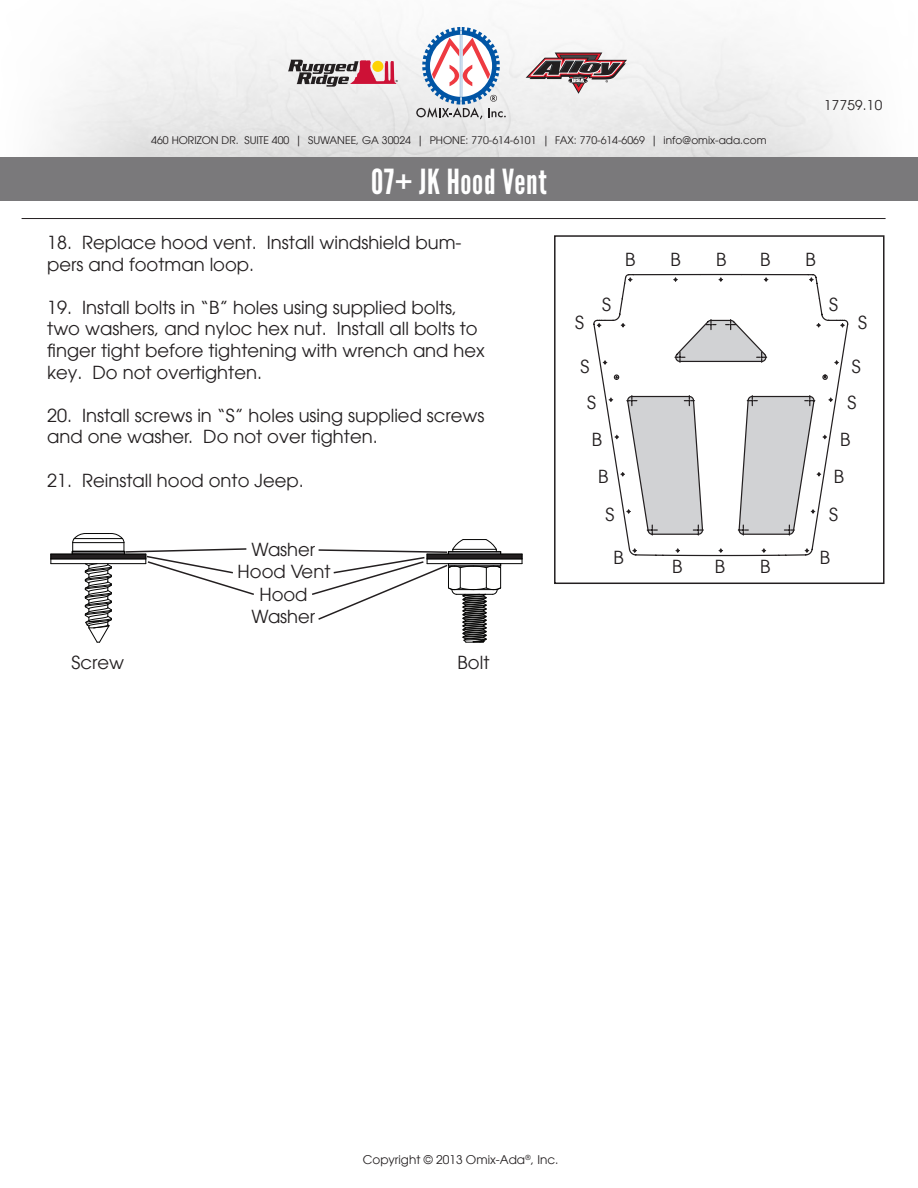
<style>
.page{position:relative;width:918px;height:1188px;background:#fff}
.page>*{position:absolute;margin:0;border:0;box-sizing:border-box;transform-origin:0 0}
.t1{font:34.5px "League Gothic";letter-spacing:.02em;color:#fff}
.t2{font:18px/21.6px "Avant Garde LT";color:#231f20}
.t3{font:13.5px "Avant Garde LT";letter-spacing:.02em;color:#231f20}
.t4{font:12px "Avant Garde LT";color:#231f20}
.t5{font:10.5px "Avant Garde LT";color:#231f20}
</style>
<div class="page">
<svg style="left:416px;top:27px;width:90px;height:92px"></svg>
<svg style="left:526px;top:53px;width:101px;height:41px"></svg>
<svg style="left:288px;top:60px;width:110px;height:27px"></svg>
<div style="left:1px;top:157px;width:917px;height:44px;background:#7a797b"></div>
<hr style="left:22px;top:218px;width:864px;height:1px;background:#231f20">
<svg style="left:593px;top:274px;width:256px;height:283px"></svg>
<div style="left:554px;top:235px;width:331px;height:349px;border:2px solid #231f20"></div>
<div style="left:51px;top:554px;width:95px;height:5px;background:#231f20"></div>
<div style="left:51px;top:554px;width:95px;height:5px;border:1px solid #231f20"></div>
<div style="left:427px;top:554px;width:95px;height:5px;background:#231f20"></div>
<div style="left:427px;top:554px;width:95px;height:5px;border:1px solid #231f20"></div>
<hr style="left:427px;top:563px;width:95px;height:1px;background:#050504">
<hr style="left:427px;top:559px;width:95px;height:1px;background:#050504">
<hr style="left:427px;top:554px;width:95px;height:1px;background:#050504">
<hr style="left:51px;top:559px;width:95px;height:1px;background:#050504">
<hr style="left:51px;top:554px;width:95px;height:1px;background:#050504">
<hr style="left:51px;top:563px;width:95px;height:1px;background:#050504">
<svg style="left:72px;top:533px;width:182px;height:110px"></svg>
<svg style="left:312px;top:539px;width:190px;height:104px"></svg>
<p class="t5" style="left:151px;top:134px;width:617px">460 HORIZON DR. SUITE 400 | SUWANEE, GA 30024 | PHONE: 770-614-6101 | FAX: 770-614-6069 | info@omix-ada.com</p>
<p class="t1" style="left:371px;top:162px;width:177px">07+ JK Hood Vent</p>
<p class="t3" style="left:824px;top:97px;width:59px">17759.10</p>
<p class="t2" style="left:47px;top:232px;width:416px">18. Replace hood vent. Install windshield bum&shy;pers and footman loop.</p>
<p class="t2" style="left:47px;top:296px;width:439px">19. Install bolts in “B” holes using supplied bolts, two washers, and nyloc hex nut. Install all bolts to finger tight before tightening with wrench and hex key. Do not overtighten.</p>
<p class="t2" style="left:47px;top:404px;width:439px">20. Install screws in “S” holes using supplied screws and one washer. Do not over tighten.</p>
<p class="t2" style="left:47px;top:469px;width:258px">21. Reinstall hood onto Jeep.</p>
<p class="t2" style="left:71px;top:652px;width:54px">Screw</p>
<p class="t2" style="left:252px;top:538px;width:65px">Washer</p>
<p class="t2" style="left:259px;top:583px;width:50px">Hood</p>
<p class="t2" style="left:238px;top:561px;width:94px">Hood Vent</p>
<p class="t2" style="left:252px;top:606px;width:65px">Washer</p>
<p class="t2" style="left:458px;top:652px;width:33px">Bolt</p>
<p class="t2" style="left:625px;top:249px;width:12px">B</p>
<p class="t2" style="left:671px;top:249px;width:12px">B</p>
<p class="t2" style="left:716px;top:249px;width:12px">B</p>
<p class="t2" style="left:760px;top:249px;width:12px">B</p>
<p class="t2" style="left:806px;top:249px;width:12px">B</p>
<p class="t2" style="left:602px;top:293px;width:10px">S</p>
<p class="t2" style="left:829px;top:293px;width:10px">S</p>
<p class="t2" style="left:575px;top:312px;width:10px">S</p>
<p class="t2" style="left:858px;top:312px;width:10px">S</p>
<p class="t2" style="left:580px;top:356px;width:10px">S</p>
<p class="t2" style="left:852px;top:356px;width:10px">S</p>
<p class="t2" style="left:587px;top:392px;width:10px">S</p>
<p class="t2" style="left:847px;top:392px;width:10px">S</p>
<p class="t2" style="left:592px;top:428px;width:12px">B</p>
<p class="t2" style="left:840px;top:428px;width:12px">B</p>
<p class="t2" style="left:598px;top:465px;width:12px">B</p>
<p class="t2" style="left:834px;top:465px;width:12px">B</p>
<p class="t2" style="left:605px;top:504px;width:10px">S</p>
<p class="t2" style="left:829px;top:504px;width:10px">S</p>
<p class="t2" style="left:613px;top:546px;width:12px">B</p>
<p class="t2" style="left:820px;top:546px;width:12px">B</p>
<p class="t2" style="left:672px;top:556px;width:12px">B</p>
<p class="t2" style="left:715px;top:556px;width:12px">B</p>
<p class="t2" style="left:760px;top:556px;width:12px">B</p>
<p class="t4" style="left:363px;top:1153px;width:197px">Copyright © 2013 Omix-Ada<sup>®</sup>, Inc.</p>
</div>
